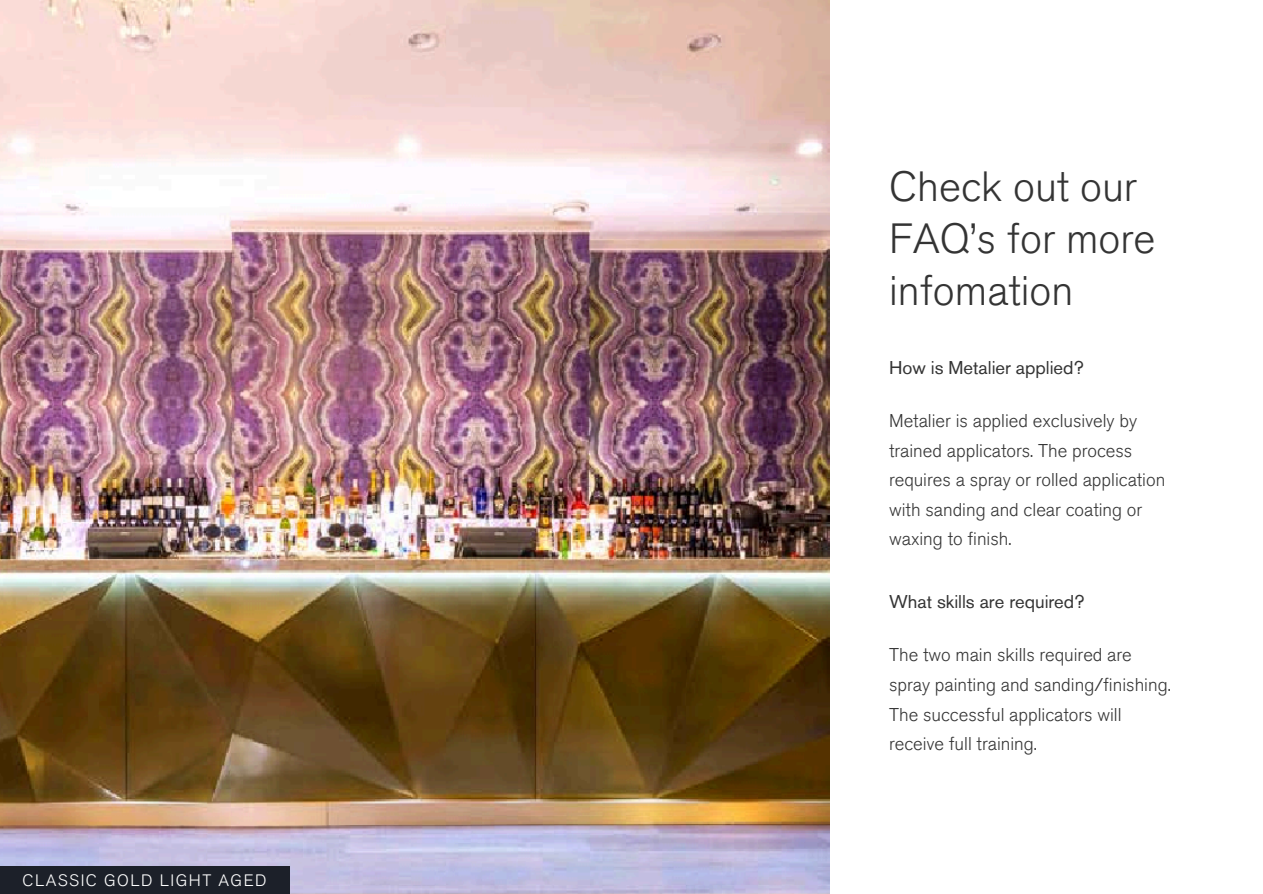
<style>
.page{position:relative;width:1263px;height:894px;background:#fff}
.page>*{position:absolute;margin:0;border:0;box-sizing:border-box;transform-origin:0 0}
.t1{font:300 42.15px/51.8px "Akzidenz Grotesk Pro";color:#343434}
.t2{font:300 18.45px/29.5px "Akzidenz Grotesk Pro";color:#343434}
.t3{font:18.45px "Akzidenz Grotesk Pro";color:#343434}
.t4{font:300 16.5px "Akzidenz Grotesk Pro";letter-spacing:.09em;color:#fff}
</style>
<div class="page">
<img style="left:0;top:0;width:829px;height:893px">
<div style="left:0;top:865px;width:289px;height:28px;background:#1c2029"></div>
<h2 class="t4" style="left:23px;top:868px;width:245px">CLASSIC GOLD LIGHT AGED</h2>
<h2 class="t1" style="left:889px;top:160px;width:268px">Check out our<br>FAQ’s for more infomation</h2>
<p class="t3" style="left:889px;top:360px;width:196px">How is Metalier applied?</p>
<h1 class="t2" style="left:889px;top:405px;width:278px">Metalier is applied exclusively by trained applicators. The process requires a spray or rolled application with sanding and clear coating or waxing to finish.</h1>
<h2 class="t3" style="left:889px;top:594px;width:197px">What skills are required?</h2>
<h2 class="t2" style="left:889px;top:639px;width:283px">The two main skills required are spray painting and sanding/finishing.<br>The successful applicators will receive full training.</h2>
</div>
